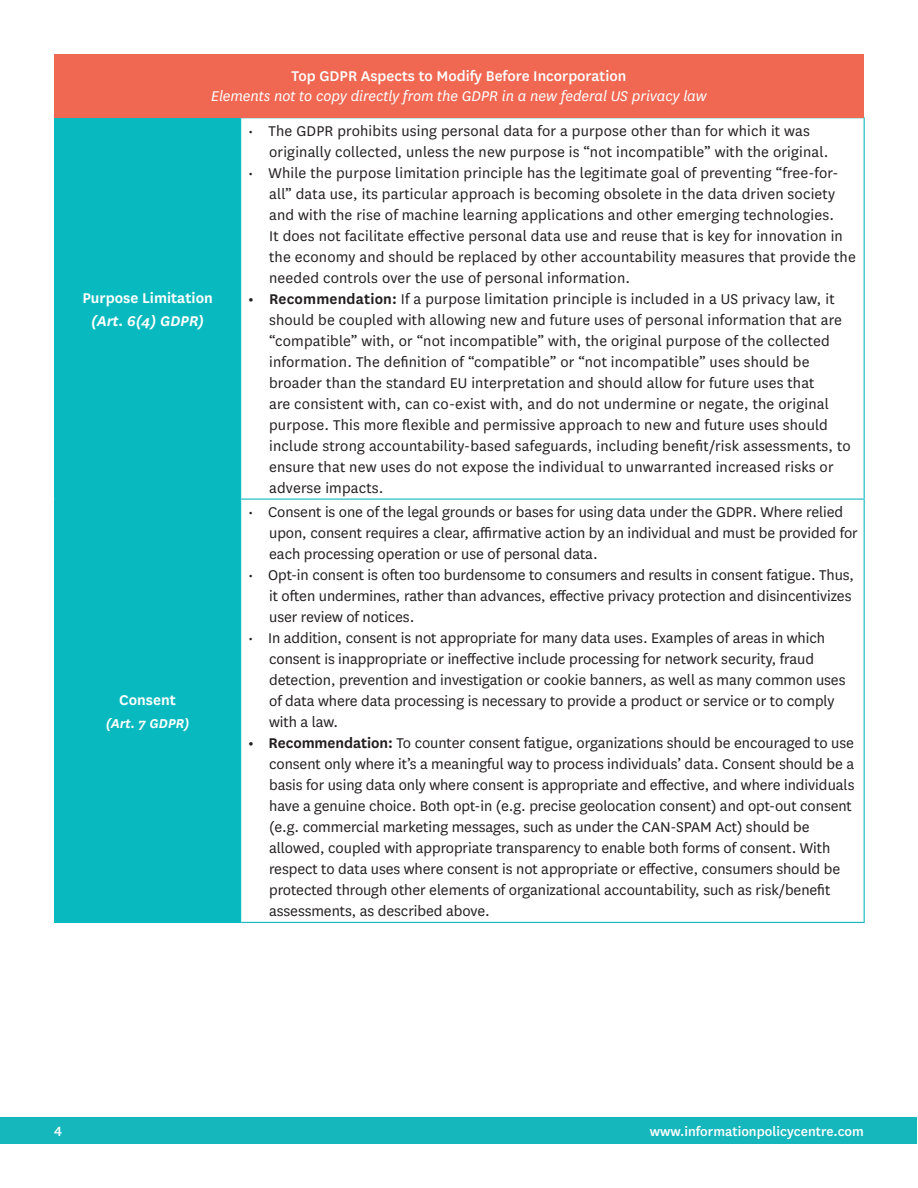
<style>
.page{position:relative;width:918px;height:1188px;background:#fff}
.page>*{position:absolute;margin:0;border:0;box-sizing:border-box;transform-origin:0 0}
.t1{font:16.5px/21px "National";letter-spacing:-.005em;color:#231f20}
._02__Head_Level_Two{font:italic 16.5px "National";color:#fff}
._02__Head_Level_Two-2{font:500 16.5px "National";color:#fff}
._02__Head_Level_Two-3{font:600 16.5px "National";color:#fff}
._02__Head_Level_Two-4{font:italic 600 16.5px "National";color:#fff}
._03__Body{font:500 15px "National";color:#fff}
._02__Head_Level_Two-5{font:italic 600 15px "National";color:#fff}
.s1{font-weight:600}
</style>
<div class="page">
<div style="left:55px;top:118px;width:185px;height:804px;background:#08babf"></div>
<hr style="left:241px;top:117px;width:624px;height:1px;background:#15b7bd">
<hr style="left:864px;top:118px;width:1px;height:381px;background:#15b7bd">
<hr style="left:241px;top:499px;width:624px;height:1px;background:#15b7bd">
<hr style="left:864px;top:500px;width:1px;height:422px;background:#15b7bd">
<hr style="left:241px;top:922px;width:624px;height:1px;background:#15b7bd">
<hr style="left:54px;top:117px;width:187px;height:1px;background:#08babf">
<hr style="left:54px;top:118px;width:1px;height:381px;background:#08babf">
<hr style="left:240px;top:118px;width:1px;height:381px;background:#08babf">
<hr style="left:54px;top:499px;width:187px;height:1px;background:#08babf">
<hr style="left:54px;top:500px;width:1px;height:422px;background:#08babf">
<hr style="left:240px;top:500px;width:1px;height:422px;background:#08babf">
<hr style="left:54px;top:922px;width:187px;height:1px;background:#08babf">
<div style="left:54px;top:54px;width:810px;height:63px;background:#f06852"></div>
<div style="left:1px;top:1117px;width:916px;height:27px;background:#15b7bd"></div>
<p class="_02__Head_Level_Two-2" style="left:292px;top:65px;width:336px">Top GDPR Aspects to Modify Before Incorporation</p>
<p class="_02__Head_Level_Two" style="left:211px;top:85px;width:497px">Elements not to copy directly from the GDPR in a new federal US privacy law</p>
<p class="_02__Head_Level_Two-3" style="left:82px;top:287px;width:132px">Purpose Limitation</p>
<p class="_02__Head_Level_Two-4" style="left:91px;top:310px;width:114px">(Art. 6(4) GDPR)</p>
<p class="_02__Head_Level_Two-3" style="left:119px;top:689px;width:58px">Consent</p>
<p class="_02__Head_Level_Two-5" style="left:106px;top:714px;width:85px">(Art. 7 GDPR)</p>
<p class="t1" style="left:269px;top:120px;width:561px;text-indent:-21px">• The GDPR prohibits using personal data for a purpose other than for which it was originally collected, unless the new purpose is “not incompatible” with the original.</p>
<p class="t1" style="left:269px;top:162px;width:588px;text-indent:-21px">• While the purpose limitation principle has the legitimate goal of preventing “free-for&shy;all” data use, its particular approach is becoming obsolete in the data driven society and with the rise of machine learning applications and other emerging technologies.<br>It does not facilitate effective personal data use and reuse that is key for innovation in the economy and should be replaced by other accountability measures that provide the needed controls over the use of personal information.</p>
<p class="t1" style="left:269px;top:288px;width:583px;text-indent:-21px"><span class="s1">• Recommendation:</span> If a purpose limitation principle is included in a US privacy law, it should be coupled with allowing new and future uses of personal information that are “compatible” with, or “not incompatible” with, the original purpose of the collected information. The definition of “compatible” or “not incompatible” uses should be broader than the standard EU interpretation and should allow for future uses that<br>are consistent with, can co-exist with, and do not undermine or negate, the original purpose. This more flexible and permissive approach to new and future uses should include strong accountability-based safeguards, including benefit/risk assessments, to ensure that new uses do not expose the individual to unwarranted increased risks or adverse impacts.</p>
<p class="t1" style="left:269px;top:501px;width:590px;text-indent:-21px">• Consent is one of the legal grounds or bases for using data under the GDPR. Where relied upon, consent requires a clear, affirmative action by an individual and must be provided for each processing operation or use of personal data.</p>
<p class="t1" style="left:269px;top:564px;width:587px;text-indent:-21px">• Opt-in consent is often too burdensome to consumers and results in consent fatigue. Thus, it often undermines, rather than advances, effective privacy protection and disincentivizes user review of notices.</p>
<p class="t1" style="left:269px;top:627px;width:578px;text-indent:-21px">• In addition, consent is not appropriate for many data uses. Examples of areas in which consent is inappropriate or ineffective include processing for network security, fraud detection, prevention and investigation or cookie banners, as well as many common uses of data where data processing is necessary to provide a product or service or to comply with a law.</p>
<p class="t1" style="left:269px;top:732px;width:587px;text-indent:-21px"><span class="s1">• Recommendation:</span> To counter consent fatigue, organizations should be encouraged to use consent only where it’s a meaningful way to process individuals’ data. Consent should be a basis for using data only where consent is appropriate and effective, and where individuals have a genuine choice. Both opt-in (e.g. precise geolocation consent) and opt-out consent (e.g. commercial marketing messages, such as under the CAN-SPAM Act) should be allowed, coupled with appropriate transparency to enable both forms of consent. With respect to data uses where consent is not appropriate or effective, consumers should be protected through other elements of organizational accountability, such as risk/benefit assessments, as described above.</p>
<p class="_03__Body" style="left:54px;top:1119px;width:9px">4</p>
<p class="_03__Body" style="left:650px;top:1122px;width:216px">www.informationpolicycentre.com</p>
</div>
